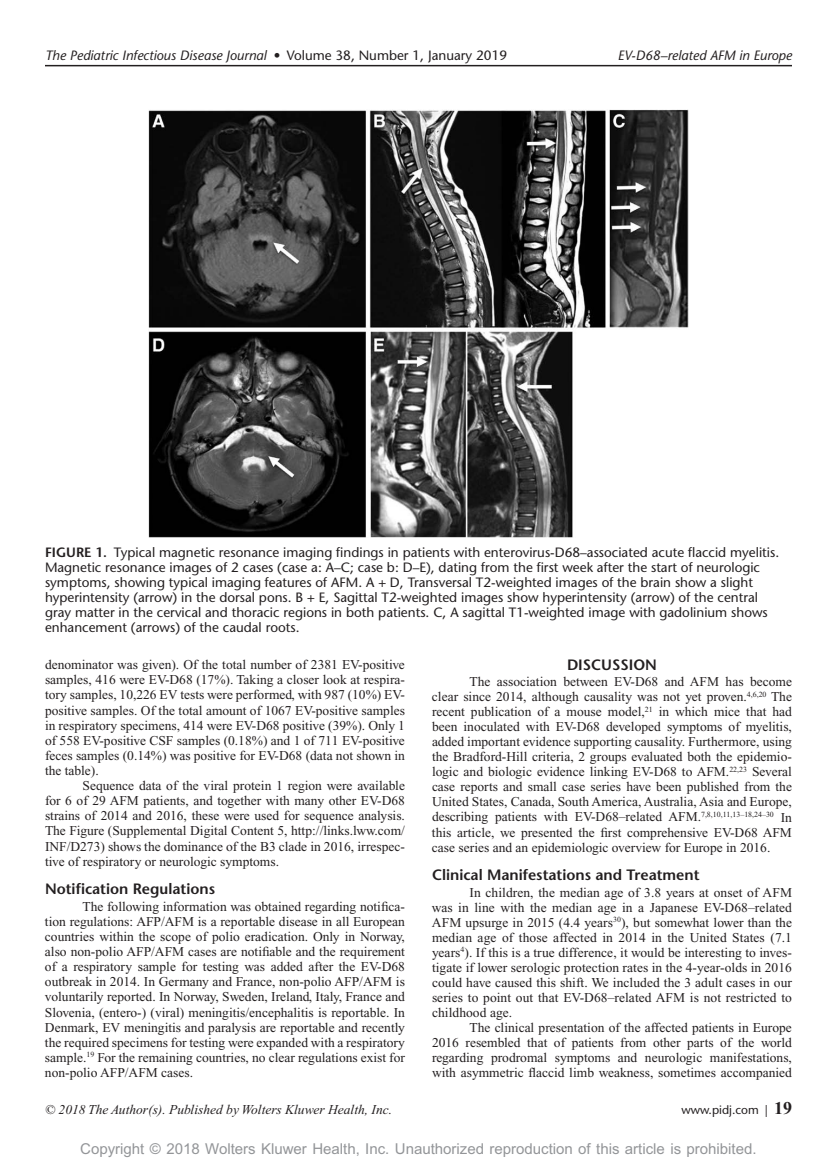
<style>
.page{position:relative;width:837px;height:1161px;background:#fff}
.page>*{position:absolute;margin:0;border:0;box-sizing:border-box;transform-origin:0 0}
.t1{font:15px "Arial MT Std";color:#939598}
.t2{font:600 15px "Stone Sans Std";color:#231f20}
.t3{font:13.5px/15.1px "Times New Roman";color:#231f20;text-align:justify}
.t4{font:500 13.5px/15px "Stone Sans Std";color:#231f20}
.t5{font:italic 500 13.5px "Stone Sans Std";color:#231f20}
.t6{font:italic 13.5px "Times New Roman";color:#231f20}
.t7{font:500 12px "Stone Sans Std";color:#231f20}
.s1{font-style:normal}
.s2{font-weight:600}
.s3{font-family:"Times New Roman";font-weight:700;font-size:18px}
</style>
<div class="page">
<hr style="left:45px;top:65px;width:747px;height:1px;background:#231f20">
<img style="left:148px;top:110px;width:540px;height:428px">
<p class="t5" style="left:45px;top:48px;width:464px">The Pediatric Infectious Disease Journal • <span class="s1">Volume 38, Number 1, January 2019</span></p>
<p class="t5" style="left:618px;top:48px;width:176px">EV-D68–related AFM in Europe</p>
<p class="t4" style="left:45px;top:545px;width:736px"><span class="s2">FIGURE 1.</span> Typical magnetic resonance imaging findings in patients with enterovirus-D68–associated acute flaccid myelitis.<br>Magnetic resonance images of 2 cases (case a: A–C; case b: D–E), dating from the first week after the start of neurologic symptoms, showing typical imaging features of AFM. A + D, Transversal T2-weighted images of the brain show a slight hyperintensity (arrow) in the dorsal pons. B + E, Sagittal T2-weighted images show hyperintensity (arrow) of the central gray matter in the cervical and thoracic regions in both patients. C, A sagittal T1-weighted image with gadolinium shows enhancement (arrows) of the caudal roots.</p>
<p class="t3" style="left:45px;top:657px;width:362px">denominator was given). Of the total number of 2381 EV-positive samples, 416 were EV-D68 (17%). Taking a closer look at respira&shy;tory samples, 10,226 EV tests were performed, with 987 (10%) EV&shy;positive samples. Of the total amount of 1067 EV-positive samples in respiratory specimens, 414 were EV-D68 positive (39%). Only 1 of 558 EV-positive CSF samples (0.18%) and 1 of 711 EV-positive feces samples (0.14%) was positive for EV-D68 (data not shown in the table).</p>
<p class="t3" style="left:45px;top:778px;width:362px;text-indent:38px">Sequence data of the viral protein 1 region were available for 6 of 29 AFM patients, and together with many other EV-D68 strains of 2014 and 2016, these were used for sequence analysis.<br>The Figure (Supplemental Digital Content 5, http://links.lww.com/ INF/D273) shows the dominance of the B3 clade in 2016, irrespec&shy;tive of respiratory or neurologic symptoms.</p>
<p class="t2" style="left:45px;top:880px;width:172px">Notification Regulations</p>
<p class="t3" style="left:45px;top:899px;width:362px;text-indent:38px">The following information was obtained regarding notifica&shy;tion regulations: AFP/AFM is a reportable disease in all European countries within the scope of polio eradication. Only in Norway, also non-polio AFP/AFM cases are notifiable and the requirement of a respiratory sample for testing was added after the EV-D68 outbreak in 2014. In Germany and France, non-polio AFP/AFM is voluntarily reported. In Norway, Sweden, Ireland, Italy, France and Slovenia, (entero-) (viral) meningitis/encephalitis is reportable. In Denmark, EV meningitis and paralysis are reportable and recently the required specimens for testing were expanded with a respiratory sample.<sup>19</sup> For the remaining countries, no clear regulations exist for non-polio AFP/AFM cases.</p>
<p class="t2" style="left:567px;top:655px;width:91px">DISCUSSION</p>
<p class="t3" style="left:432px;top:674px;width:362px;text-indent:38px">The association between EV-D68 and AFM has become clear since 2014, although causality was not yet proven.<sup>4,6,20</sup> The recent publication of a mouse model,<sup>21</sup> in which mice that had been inoculated with EV-D68 developed symptoms of myelitis, added important evidence supporting causality. Furthermore, using the Bradford-Hill criteria, 2 groups evaluated both the epidemio&shy;logic and biologic evidence linking EV-D68 to AFM.<sup>22,23</sup> Several case reports and small case series have been published from the United States, Canada, South America, Australia, Asia and Europe, describing patients with EV-D68–related AFM.<sup>7,8,10,11,13–18,24–30</sup> In this article, we presented the first comprehensive EV-D68 AFM case series and an epidemiologic overview for Europe in 2016.</p>
<p class="t2" style="left:432px;top:866px;width:269px">Clinical Manifestations and Treatment</p>
<p class="t3" style="left:432px;top:885px;width:362px;text-indent:38px">In children, the median age of 3.8 years at onset of AFM was in line with the median age in a Japanese EV-D68–related AFM upsurge in 2015 (4.4 years<sup>30</sup>), but somewhat lower than the median age of those affected in 2014 in the United States (7.1 years<sup>4</sup>). If this is a true difference, it would be interesting to inves&shy;tigate if lower serologic protection rates in the 4-year-olds in 2016 could have caused this shift. We included the 3 adult cases in our series to point out that EV-D68–related AFM is not restricted to childhood age.</p>
<p class="t3" style="left:432px;top:1020px;width:362px;text-indent:38px">The clinical presentation of the affected patients in Europe 2016 resembled that of patients from other parts of the world regarding prodromal symptoms and neurologic manifestations, with asymmetric flaccid limb weakness, sometimes accompanied</p>
<p class="t6" style="left:45px;top:1102px;width:349px">© 2018 The Author(s). Published by Wolters Kluwer Health, Inc.</p>
<p class="t7" style="left:681px;top:1102px;width:112px">www.pidj.com | <span class="s3">19</span></p>
<p class="t1" style="left:80px;top:1140px;width:678px">Copyright © 2018 Wolters Kluwer Health, Inc. Unauthorized reproduction of this article is prohibited.</p>
</div>
